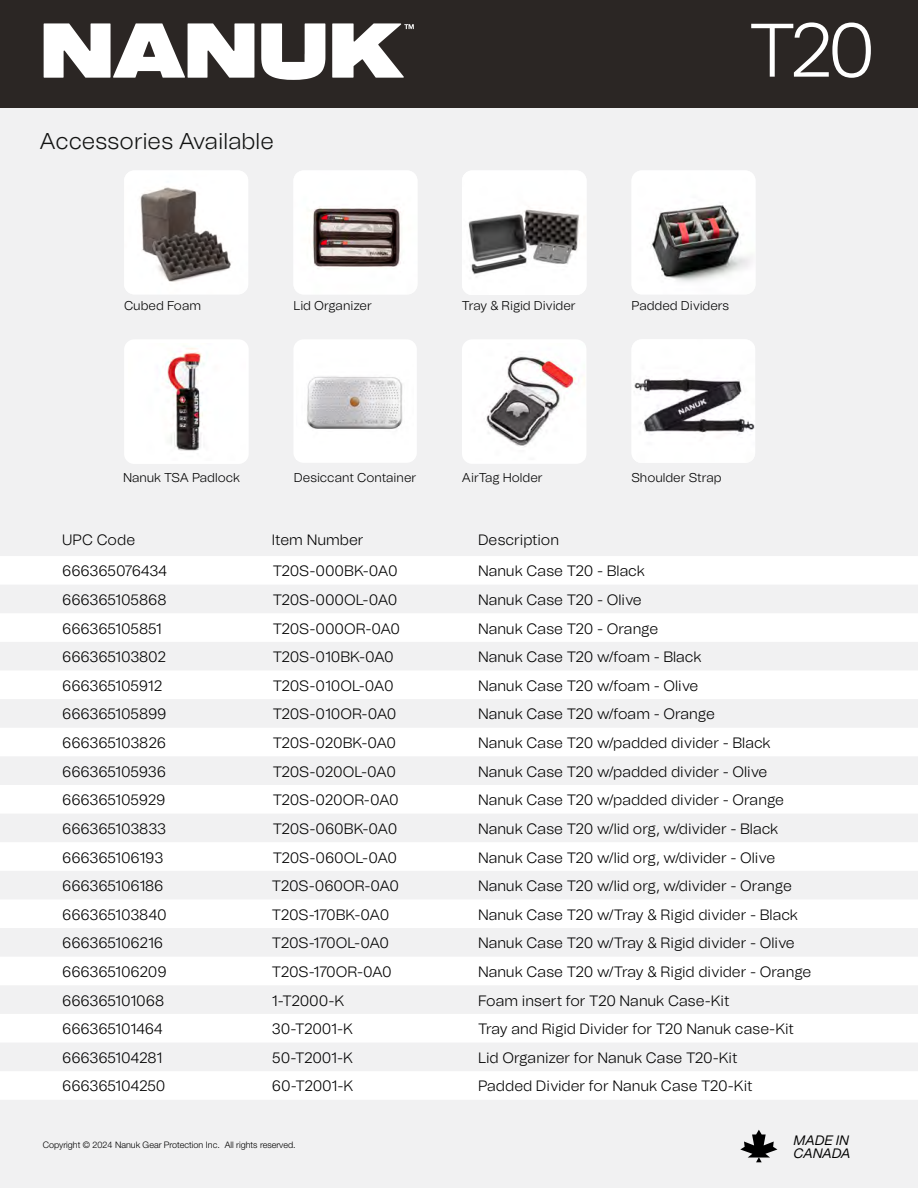
<style>
.page{position:relative;width:918px;height:1188px;background:#f1f1f2}
.page>*{position:absolute;margin:0;border:0;box-sizing:border-box;transform-origin:0 0}
.t1{font:300 75.6px "Tomato Grotesk";color:#fff}
.t2{font:300 22.8px "Tomato Grotesk";color:#121312}
.t3{font:300 15px "Tomato Grotesk";letter-spacing:-.005em;color:#000}
.t4{font:italic 13.65px/13.5px "Tomato Grotesk";letter-spacing:-.02em;color:#000}
.t5{font:300 12.75px "Tomato Grotesk";color:#000}
.t6{font:300 9px "Helvetica Neue LT Std";color:#000}
</style>
<div class="page">
<div style="left:0;top:0;width:918px;height:108px;background:#2b2624"></div>
<svg style="left:740px;top:1130px;width:37px;height:32px"></svg>
<svg style="left:44px;top:23px;width:210px;height:55px"></svg>
<svg style="left:261px;top:23px;width:64px;height:57px"></svg>
<svg style="left:332px;top:23px;width:82px;height:55px"></svg>
<img style="left:124px;top:171px;width:124px;height:123px">
<img style="left:632px;top:339px;width:123px;height:124px">
<img style="left:294px;top:171px;width:123px;height:123px">
<div style="left:124px;top:339px;width:125px;height:125px;background:#fff;border-radius:10px"></div>
<img style="left:165px;top:348px;width:40px;height:103px">
<img style="left:462px;top:171px;width:124px;height:124px">
<div style="left:293px;top:339px;width:124px;height:124px;background:#fff;border-radius:10px"></div>
<img style="left:307px;top:376px;width:96px;height:53px">
<div style="left:462px;top:339px;width:124px;height:125px;background:#fff;border-radius:10px"></div>
<img style="left:486px;top:356px;width:99px;height:104px">
<img style="left:632px;top:171px;width:123px;height:123px">
<svg style="left:0;top:556px;width:918px;height:544px;fill:#fff"></svg>
<h2 class="t2" style="left:40px;top:126px;width:236px">Accessories Available</h2>
<h1 class="t1" style="left:749px;top:-1px;width:129px">T20</h1>
<p class="t5" style="left:293px;top:297px;width:80px">Lid Organizer</p>
<p class="t5" style="left:462px;top:297px;width:115px">Tray &amp; Rigid Divider</p>
<p class="t5" style="left:124px;top:297px;width:79px">Cubed Foam</p>
<p class="t5" style="left:632px;top:297px;width:99px">Padded Dividers</p>
<p class="t5" style="left:123px;top:469px;width:118px">Nanuk TSA Padlock</p>
<p class="t5" style="left:294px;top:469px;width:124px">Desiccant Container</p>
<p class="t5" style="left:462px;top:469px;width:82px">AirTag Holder</p>
<p class="t5" style="left:632px;top:469px;width:92px">Shoulder Strap</p>
<p class="t3" style="left:62px;top:530px;width:74px">UPC Code</p>
<p class="t3" style="left:272px;top:530px;width:93px">Item Number</p>
<p class="t3" style="left:478px;top:530px;width:83px">Description</p>
<p class="t3" style="left:62px;top:561px;width:106px">666365076434</p>
<p class="t3" style="left:273px;top:561px;width:126px">T20S-000BK-0A0</p>
<p class="t3" style="left:478px;top:561px;width:168px">Nanuk Case T20 - Black</p>
<p class="t3" style="left:62px;top:589px;width:106px">666365105868</p>
<p class="t3" style="left:273px;top:589px;width:126px">T20S-000OL-0A0</p>
<p class="t3" style="left:478px;top:589px;width:165px">Nanuk Case T20 - Olive</p>
<p class="t3" style="left:62px;top:618px;width:101px">666365105851</p>
<p class="t3" style="left:273px;top:618px;width:129px">T20S-000OR-0A0</p>
<p class="t3" style="left:478px;top:618px;width:182px">Nanuk Case T20 - Orange</p>
<p class="t3" style="left:62px;top:647px;width:105px">666365103802</p>
<p class="t3" style="left:273px;top:647px;width:123px">T20S-010BK-0A0</p>
<p class="t3" style="left:478px;top:647px;width:225px">Nanuk Case T20 w/foam - Black</p>
<p class="t3" style="left:62px;top:675px;width:102px">666365105912</p>
<p class="t3" style="left:273px;top:675px;width:122px">T20S-010OL-0A0</p>
<p class="t3" style="left:478px;top:675px;width:222px">Nanuk Case T20 w/foam - Olive</p>
<p class="t3" style="left:62px;top:704px;width:106px">666365105899</p>
<p class="t3" style="left:273px;top:704px;width:125px">T20S-010OR-0A0</p>
<p class="t3" style="left:478px;top:704px;width:239px">Nanuk Case T20 w/foam - Orange</p>
<p class="t3" style="left:62px;top:733px;width:105px">666365103826</p>
<p class="t3" style="left:273px;top:733px;width:125px">T20S-020BK-0A0</p>
<p class="t3" style="left:478px;top:733px;width:294px">Nanuk Case T20 w/padded divider - Black</p>
<p class="t3" style="left:62px;top:761px;width:105px">666365105936</p>
<p class="t3" style="left:273px;top:761px;width:125px">T20S-020OL-0A0</p>
<p class="t3" style="left:478px;top:761px;width:291px">Nanuk Case T20 w/padded divider - Olive</p>
<p class="t3" style="left:62px;top:790px;width:105px">666365105929</p>
<p class="t3" style="left:273px;top:790px;width:128px">T20S-020OR-0A0</p>
<p class="t3" style="left:478px;top:790px;width:308px">Nanuk Case T20 w/padded divider - Orange</p>
<p class="t3" style="left:62px;top:818px;width:105px">666365103833</p>
<p class="t3" style="left:273px;top:818px;width:126px">T20S-060BK-0A0</p>
<p class="t3" style="left:478px;top:818px;width:302px">Nanuk Case T20 w/lid org, w/divider - Black</p>
<p class="t3" style="left:62px;top:847px;width:103px">666365106193</p>
<p class="t3" style="left:273px;top:847px;width:126px">T20S-060OL-0A0</p>
<p class="t3" style="left:478px;top:847px;width:299px">Nanuk Case T20 w/lid org, w/divider - Olive</p>
<p class="t3" style="left:62px;top:876px;width:103px">666365106186</p>
<p class="t3" style="left:272px;top:876px;width:129px">T20S-060OR-0A0</p>
<p class="t3" style="left:478px;top:876px;width:315px">Nanuk Case T20 w/lid org, w/divider - Orange</p>
<p class="t3" style="left:62px;top:904px;width:106px">666365103840</p>
<p class="t3" style="left:272px;top:904px;width:119px">T20S-170BK-0A0</p>
<p class="t3" style="left:478px;top:904px;width:321px">Nanuk Case T20 w/Tray &amp; Rigid divider - Black</p>
<p class="t3" style="left:62px;top:933px;width:102px">666365106216</p>
<p class="t3" style="left:272px;top:933px;width:119px">T20S-170OL-0A0</p>
<p class="t3" style="left:478px;top:933px;width:318px">Nanuk Case T20 w/Tray &amp; Rigid divider - Olive</p>
<p class="t3" style="left:62px;top:962px;width:106px">666365106209</p>
<p class="t3" style="left:272px;top:962px;width:121px">T20S-170OR-0A0</p>
<p class="t3" style="left:478px;top:962px;width:335px">Nanuk Case T20 w/Tray &amp; Rigid divider - Orange</p>
<p class="t3" style="left:62px;top:990px;width:103px">666365101068</p>
<p class="t3" style="left:272px;top:990px;width:74px">1-T2000-K</p>
<p class="t3" style="left:478px;top:990px;width:253px">Foam insert for T20 Nanuk Case-Kit</p>
<p class="t3" style="left:62px;top:1019px;width:102px">666365101464</p>
<p class="t3" style="left:272px;top:1019px;width:83px">30-T2001-K</p>
<p class="t3" style="left:478px;top:1019px;width:318px">Tray and Rigid Divider for T20 Nanuk case-Kit</p>
<p class="t3" style="left:62px;top:1047px;width:101px">666365104281</p>
<p class="t3" style="left:272px;top:1047px;width:83px">50-T2001-K</p>
<p class="t3" style="left:478px;top:1047px;width:261px">Lid Organizer for Nanuk Case T20-Kit</p>
<p class="t3" style="left:62px;top:1076px;width:105px">666365104250</p>
<p class="t3" style="left:272px;top:1076px;width:83px">60-T2001-K</p>
<p class="t3" style="left:478px;top:1076px;width:276px">Padded Divider for Nanuk Case T20-Kit</p>
<p class="t6" style="left:43px;top:1140px;width:255px">Copyright © 2024 Nanuk Gear Protection Inc. All rights reserved.</p>
<p class="t4" style="left:794px;top:1133px;width:59px">MADE IN<br>CANADA</p>
</div>
